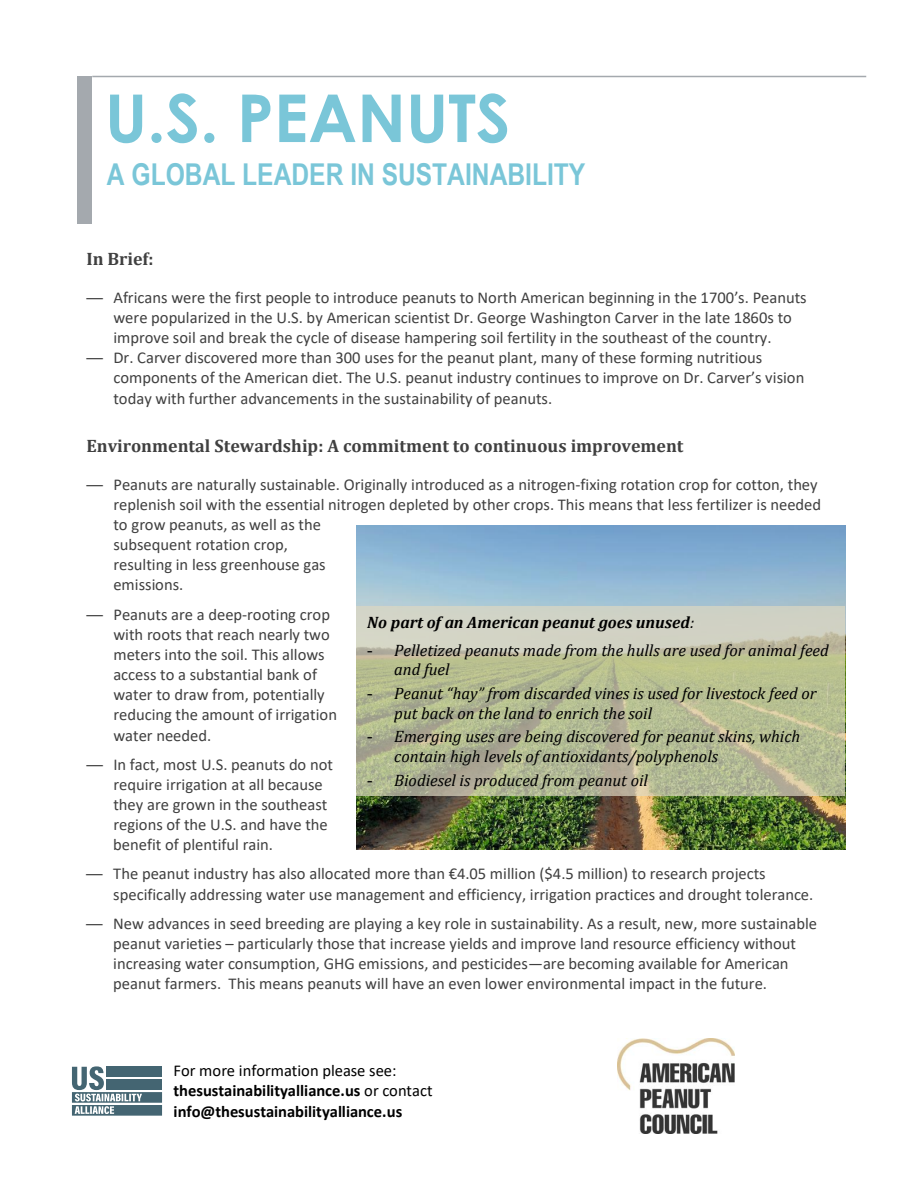
<style>
.page{position:relative;width:918px;height:1188px;background:#fff}
.page>*{position:absolute;margin:0;border:0;box-sizing:border-box;transform-origin:0 0}
.t1{font:700 66px "Century Gothic";color:#7ac6d8}
.t2{font:700 30px "Arial Narrow";color:#7ac6d8}
.t3{font:700 18px "Cambria";color:#404040}
.t4{font:16.5px/20.1px "Calibri";color:#404040}
.t5{font:italic 16.5px/19.5px "Cambria";color:#000}
.t6{font:700 16.5px/20.1px "Calibri";color:#000}
.t7{font:italic 700 16.5px "Cambria";color:#000}
.s1{font-family:"Arial"}
.s2{font-weight:400}
.s3{font-family:"Arial";font-style:normal}
</style>
<div class="page">
<img style="left:617px;top:1039px;width:117px;height:95px">
<div style="left:78px;top:76px;width:14px;height:148px;background:#a4a9ae"></div>
<hr style="left:92px;top:76px;width:774px;height:1px;background:#a4a9ae">
<img style="left:356px;top:526px;width:489px;height:324px">
<div style="left:356px;top:607px;width:489px;height:189px;background:#ddd8c2;opacity:.7"></div>
<svg style="left:72px;top:1066px;width:90px;height:50px"></svg>
<h1 class="t1" style="left:105px;top:68px;width:407px">U.S. PEANUTS</h1>
<h2 class="t2" style="left:107px;top:151px;width:480px">A GLOBAL LEADER IN SUSTAINABILITY</h2>
<p class="t3" style="left:86px;top:246px;width:69px">In Brief:</p>
<p class="t4" style="left:113px;top:287px;width:695px;text-indent:-27px"><span class="s1">—</span> Africans were the first people to introduce peanuts to North American beginning in the 1700’s. Peanuts were popularized in the U.S. by American scientist Dr. George Washington Carver in the late 1860s to improve soil and break the cycle of disease hampering soil fertility in the southeast of the country.</p>
<p class="t4" style="left:113px;top:347px;width:693px;text-indent:-27px"><span class="s1">—</span> Dr. Carver discovered more than 300 uses for the peanut plant, many of these forming nutritious components of the American diet. The U.S. peanut industry continues to improve on Dr. Carver’s vision today with further advancements in the sustainability of peanuts.</p>
<p class="t3" style="left:86px;top:433px;width:599px">Environmental Stewardship: A commitment to continuous improvement</p>
<p class="t4" style="left:113px;top:474px;width:709px;text-indent:-27px"><span class="s1">—</span> Peanuts are naturally sustainable. Originally introduced as a nitrogen-fixing rotation crop for cotton, they replenish soil with the essential nitrogen depleted by other crops. This means that less fertilizer is needed to grow peanuts, as well as the<br>subsequent rotation crop,<br>resulting in less greenhouse gas<br>emissions.</p>
<p class="t4" style="left:113px;top:604px;width:225px;text-indent:-27px"><span class="s1">—</span> Peanuts are a deep-rooting crop with roots that reach nearly two meters into the soil. This allows access to a substantial bank of water to draw from, potentially reducing the amount of irrigation water needed.</p>
<p class="t4" style="left:113px;top:754px;width:221px;text-indent:-27px"><span class="s1">—</span> In fact, most U.S. peanuts do not require irrigation at all because they are grown in the southeast regions of the U.S. and have the benefit of plentiful rain.</p>
<p class="t4" style="left:113px;top:863px;width:702px;text-indent:-27px"><span class="s1">—</span> The peanut industry has also allocated more than €4.05 million ($4.5 million) to research projects specifically addressing water use management and efficiency, irrigation practices and drought tolerance.</p>
<p class="t4" style="left:113px;top:913px;width:705px;text-indent:-27px"><span class="s1">—</span> New advances in seed breeding are playing a key role in sustainability. As a result, new, more sustainable peanut varieties – particularly those that increase yields and improve land resource efficiency without increasing water consumption, GHG emissions, and pesticides—are becoming available for American peanut farmers. This means peanuts will have an even lower environmental impact in the future.</p>
<p class="t7" style="left:367px;top:610px;width:329px">No part of an American peanut goes unused<span class="s2">:</span></p>
<p class="t5" style="left:394px;top:640px;width:436px;text-indent:-27px"><span class="s3">-</span> Pelletized peanuts made from the hulls are used for animal feed and fuel</p>
<p class="t5" style="left:394px;top:683px;width:424px;text-indent:-27px"><span class="s3">-</span> Peanut “hay” from discarded vines is used for livestock feed or put back on the land to enrich the soil</p>
<p class="t5" style="left:394px;top:726px;width:408px;text-indent:-27px"><span class="s3">-</span> Emerging uses are being discovered for peanut skins, which contain high levels of antioxidants/polyphenols</p>
<p class="t5" style="left:367px;top:770px;width:282px"><span class="s3">-</span> Biodiesel is produced from peanut oil</p>
<p class="t6" style="left:174px;top:1060px;width:261px"><span class="s2">For more information please see: </span>thesustainabilityalliance.us <span class="s2">or contact </span>info@thesustainabilityalliance.us</p>
</div>
